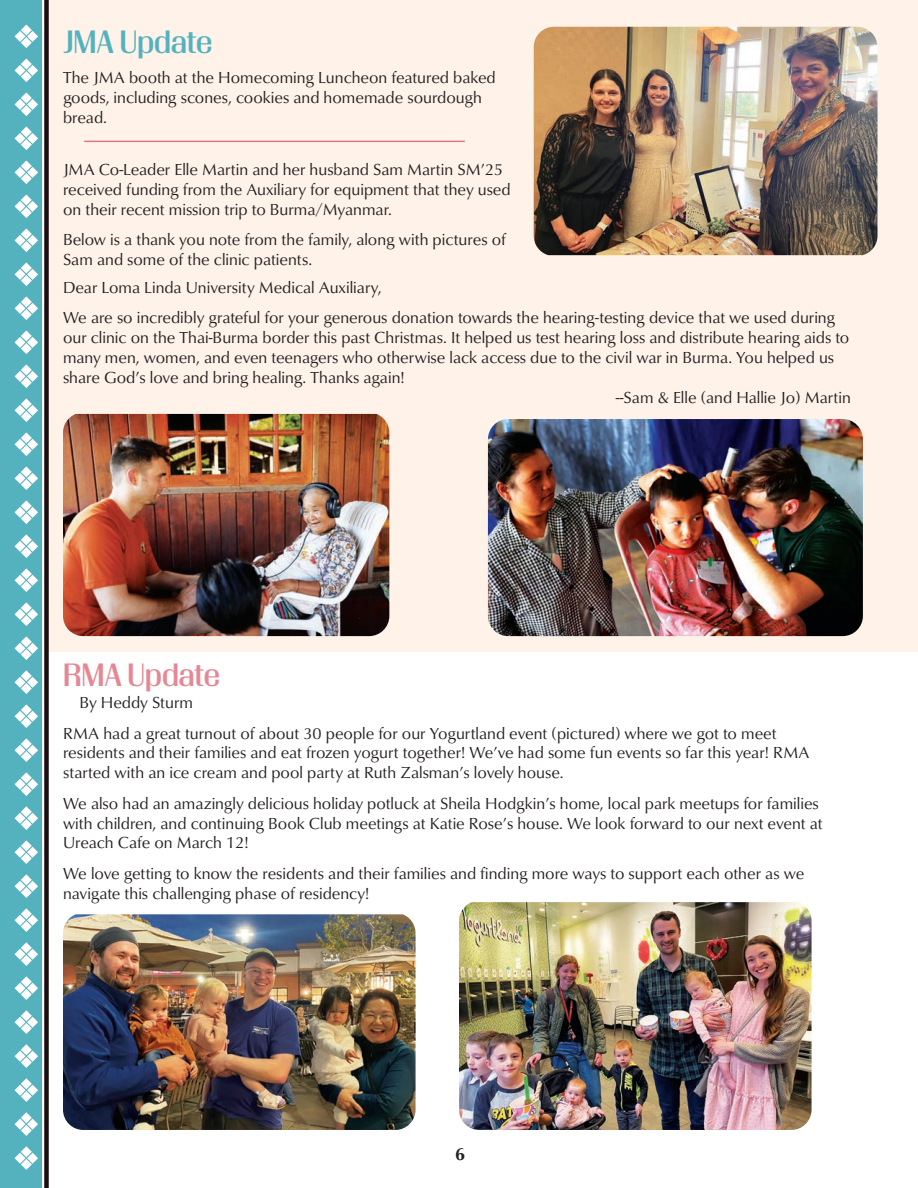
<style>
.page{position:relative;width:918px;height:1188px;background:#fff}
.page>*{position:absolute;margin:0;border:0;box-sizing:border-box;transform-origin:0 0}
.t1{font:500 30px "Timonium";color:#54b1be}
.t2{font:500 30px "Timonium";color:#e48894}
.t3{font:700 18px "Classico URW";color:#231f20}
.t4{font:16.5px/19.8px "Classico URW";color:#231f20}
</style>
<div class="page">
<div style="left:46px;top:0;width:872px;height:652px;background:#fef2e9"></div>
<img style="left:459px;top:902px;width:353px;height:228px">
<img style="left:63px;top:414px;width:326px;height:222px">
<img style="left:63px;top:914px;width:353px;height:216px">
<img style="left:534px;top:27px;width:344px;height:228px">
<img style="left:488px;top:419px;width:375px;height:217px">
<div style="left:0;top:0;width:41px;height:1188px;background:#54b1be"></div>
<svg style="left:15px;top:296px;width:23px;height:24px"></svg>
<svg style="left:15px;top:330px;width:23px;height:24px"></svg>
<svg style="left:15px;top:364px;width:23px;height:24px"></svg>
<svg style="left:15px;top:398px;width:23px;height:24px"></svg>
<svg style="left:15px;top:432px;width:23px;height:24px"></svg>
<svg style="left:15px;top:466px;width:23px;height:24px"></svg>
<svg style="left:15px;top:500px;width:23px;height:24px"></svg>
<svg style="left:15px;top:534px;width:23px;height:24px"></svg>
<svg style="left:15px;top:568px;width:23px;height:24px"></svg>
<svg style="left:15px;top:25px;width:23px;height:23px"></svg>
<svg style="left:15px;top:59px;width:23px;height:23px"></svg>
<svg style="left:15px;top:92px;width:23px;height:24px"></svg>
<svg style="left:15px;top:126px;width:23px;height:24px"></svg>
<svg style="left:15px;top:160px;width:23px;height:24px"></svg>
<svg style="left:15px;top:194px;width:23px;height:24px"></svg>
<svg style="left:15px;top:228px;width:23px;height:24px"></svg>
<svg style="left:15px;top:262px;width:23px;height:24px"></svg>
<svg style="left:15px;top:908px;width:23px;height:24px"></svg>
<svg style="left:15px;top:602px;width:23px;height:24px"></svg>
<svg style="left:15px;top:636px;width:23px;height:24px"></svg>
<svg style="left:15px;top:670px;width:23px;height:24px"></svg>
<svg style="left:15px;top:704px;width:23px;height:24px"></svg>
<svg style="left:15px;top:738px;width:23px;height:24px"></svg>
<svg style="left:15px;top:772px;width:23px;height:24px"></svg>
<svg style="left:15px;top:806px;width:23px;height:24px"></svg>
<svg style="left:15px;top:840px;width:23px;height:24px"></svg>
<svg style="left:15px;top:874px;width:23px;height:24px"></svg>
<svg style="left:15px;top:1044px;width:23px;height:24px"></svg>
<svg style="left:15px;top:1078px;width:23px;height:24px"></svg>
<svg style="left:15px;top:1112px;width:23px;height:24px"></svg>
<svg style="left:15px;top:1146px;width:23px;height:24px"></svg>
<svg style="left:15px;top:942px;width:23px;height:24px"></svg>
<svg style="left:15px;top:976px;width:23px;height:24px"></svg>
<svg style="left:15px;top:1010px;width:23px;height:24px"></svg>
<div style="left:44px;top:0;width:5px;height:1188px;background:#180e0f"></div>
<hr style="left:84px;top:141px;width:381px;height:1px;background:#d9788f">
<p class="t1" style="left:63px;top:24px;width:151px">JMA Update</p>
<p class="t4" style="left:63px;top:67px;width:434px">The JMA booth at the Homecoming Luncheon featured baked goods, including scones, cookies and homemade sourdough bread.</p>
<p class="t4" style="left:63px;top:159px;width:449px">JMA Co-Leader Elle Martin and her husband Sam Martin SM’25 received funding from the Auxiliary for equipment that they used on their recent mission trip to Burma/Myanmar.</p>
<p class="t4" style="left:63px;top:229px;width:444px">Below is a thank you note from the family, along with pictures of<br>Sam and some of the clinic patients.</p>
<p class="t4" style="left:63px;top:277px;width:320px">Dear Loma Linda University Medical Auxiliary,</p>
<p class="t4" style="left:63px;top:307px;width:788px">We are so incredibly grateful for your generous donation towards the hearing-testing device that we used during our clinic on the Thai-Burma border this past Christmas. It helped us test hearing loss and distribute hearing aids to many men, women, and even teenagers who otherwise lack access due to the civil war in Burma. You helped us share God’s love and bring healing. Thanks again!</p>
<p class="t4" style="left:616px;top:386px;width:237px">--Sam &amp; Elle (and Hallie Jo) Martin</p>
<p class="t2" style="left:63px;top:657px;width:159px">RMA Update</p>
<p class="t4" style="left:80px;top:692px;width:115px">By Heddy Sturm</p>
<p class="t4" style="left:63px;top:722px;width:748px">RMA had a great turnout of about 30 people for our Yogurtland event (pictured) where we got to meet residents and their families and eat frozen yogurt together! We’ve had some fun events so far this year! RMA started with an ice cream and pool party at Ruth Zalsman’s lovely house.</p>
<p class="t4" style="left:63px;top:793px;width:761px">We also had an amazingly delicious holiday potluck at Sheila Hodgkin’s home, local park meetups for families with children, and continuing Book Club meetings at Katie Rose’s house. We look forward to our next event at<br>Ureach Cafe on March 12!</p>
<p class="t4" style="left:63px;top:863px;width:743px">We love getting to know the residents and their families and finding more ways to support each other as we navigate this challenging phase of residency!</p>
<p class="t3" style="left:455px;top:1141px;width:11px">6</p>
</div>
